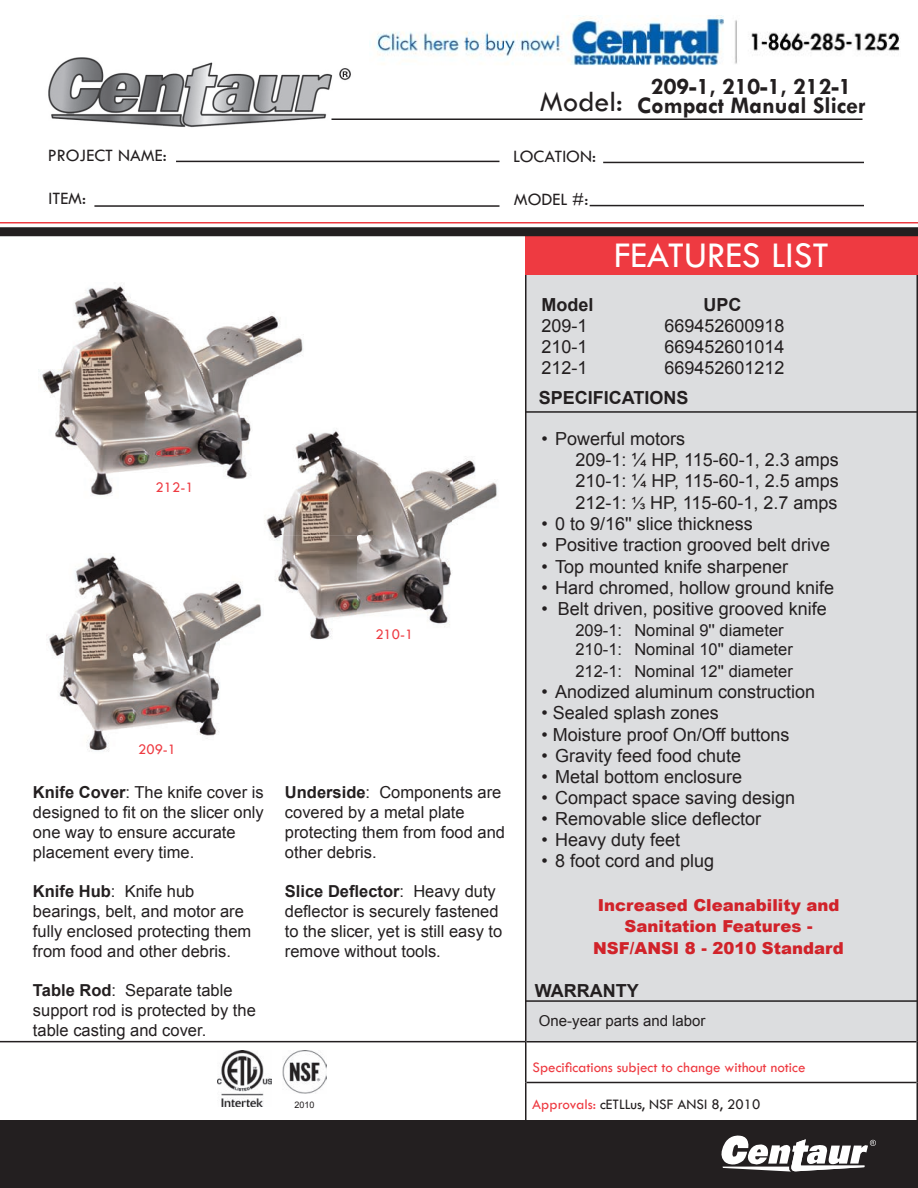
<style>
.page{position:relative;width:918px;height:1188px;background:#fff}
.page>*{position:absolute;margin:0;border:0;box-sizing:border-box;transform-origin:0 0}
.t1{font:37.5px "Tw Cen";color:#fff}
.t2{font:30px "Tw Cen";color:#231f20}
.t3{font:700 24px/19.5px "Tw Cen";color:#231f20;text-align:center}
.t4{font:18px/21.1px "Arial";color:#231f20}
.t5{font:18px "Tw Cen";color:#231f20}
.t6{font:700 18px "Arial";color:#231f20}
.t7{font:16.5px/19.8px "Arial";color:#231f20}
.t8{font:900 16.5px/21.8px "Arial";color:#d1232a;text-align:center}
.t9{font:15px "Tw Cen";color:#ee3a41}
.t10{font:15px "Tw Cen";color:#231f20}
.t11{font:15px "Arial";color:#231f20}
.t12{font:9px "Arial";color:#231f20}
.s1{font-weight:700}
.s2{font-size:16.5px}
.s3{color:#ee3a41}
</style>
<div class="page">
<div style="left:525px;top:272px;width:393px;height:770px;background:#dcdddf"></div>
<img style="left:48px;top:57px;width:303px;height:71px">
<hr style="left:332px;top:118px;width:530px;height:2px;background:#231f20">
<div style="left:0;top:1120px;width:918px;height:68px;background:#231f20"></div>
<hr style="left:526px;top:1041px;width:390px;height:2px;background:#231f20">
<hr style="left:526px;top:1082px;width:390px;height:1px;background:#231f20">
<hr style="left:525px;top:274px;width:1px;height:768px;background:#231f20">
<hr style="left:916px;top:274px;width:2px;height:768px;background:#231f20">
<hr style="left:525px;top:1042px;width:1px;height:40px;background:#231f20">
<hr style="left:916px;top:1042px;width:2px;height:40px;background:#231f20">
<hr style="left:525px;top:1082px;width:1px;height:40px;background:#231f20">
<hr style="left:916px;top:1082px;width:2px;height:40px;background:#231f20">
<hr style="left:176px;top:161px;width:323px;height:1px;background:#231f20">
<hr style="left:0;top:222px;width:918px;height:2px;background:#ee3a41">
<hr style="left:94px;top:205px;width:406px;height:2px;background:#231f20">
<hr style="left:603px;top:162px;width:261px;height:1px;background:#231f20">
<hr style="left:590px;top:205px;width:274px;height:1px;background:#231f20">
<div style="left:525px;top:232px;width:393px;height:42px;background:#ee3a41"></div>
<div style="left:0;top:227px;width:918px;height:9px;background:#231f20"></div>
<hr style="left:0;top:1041px;width:525px;height:1px;background:#231f20">
<svg style="left:721px;top:1135px;width:155px;height:37px"></svg>
<hr style="left:525px;top:411px;width:393px;height:2px;background:#231f20">
<hr style="left:526px;top:1000px;width:392px;height:2px;background:#231f20">
<img style="left:217px;top:1050px;width:54px;height:57px">
<img style="left:283px;top:1050px;width:43px;height:44px">
<img style="left:39px;top:285px;width:264px;height:211px">
<img style="left:264px;top:431px;width:233px;height:209px">
<img style="left:264px;top:428px;width:42px;height:71px">
<img style="left:46px;top:555px;width:216px;height:197px">
<img style="left:369px;top:16px;width:531px;height:50px">
<p class="t5" style="left:48px;top:144px;width:120px">PROJECT NAME:</p>
<p class="t5" style="left:49px;top:187px;width:39px">ITEM:</p>
<p class="t9" style="left:156px;top:478px;width:40px">212-1</p>
<p class="t9" style="left:138px;top:740px;width:40px">209-1</p>
<p class="t7" style="left:33px;top:783px;width:232px"><span class="s1">Knife Cover</span>: The knife cover is designed to fit on the slicer only one way to ensure accurate placement every time.</p>
<p class="t7" style="left:33px;top:882px;width:220px"><span class="s1">Knife Hub</span>: Knife hub bearings, belt, and motor are fully enclosed protecting them from food and other debris.</p>
<p class="t7" style="left:33px;top:981px;width:224px"><span class="s1">Table Rod</span>: Separate table support rod is protected by the table casting and cover.</p>
<h2 class="t2" style="left:540px;top:83px;width:84px">Model:</h2>
<p class="t5" style="left:513px;top:145px;width:85px">LOCATION:</p>
<p class="t5" style="left:514px;top:188px;width:76px">MODEL #:</p>
<h3 class="t3" style="left:637px;top:76px;width:230px">209-1, 210-1, 212-1<br>Compact Manual Slicer</h3>
<p class="t9" style="left:375px;top:626px;width:40px">210-1</p>
<p class="t7" style="left:285px;top:783px;width:222px"><span class="s1">Underside</span>: Components are covered by a metal plate protecting them from food and other debris.</p>
<p class="t7" style="left:285px;top:882px;width:219px"><span class="s1">Slice Deflector</span>: Heavy duty deflector is securely fastened to the slicer, yet is still easy to remove without tools.</p>
<p class="t12" style="left:294px;top:1099px;width:22px">2010</p>
<h1 class="t1" style="left:614px;top:232px;width:216px">FEATURES LIST</h1>
<p class="t6" style="left:542px;top:293px;width:54px">Model</p>
<p class="t6" style="left:704px;top:293px;width:39px">UPC</p>
<p class="t4" style="left:542px;top:315px;width:48px">209-1</p>
<p class="t4" style="left:665px;top:315px;width:122px">669452600918</p>
<p class="t4" style="left:542px;top:336px;width:48px">210-1</p>
<p class="t4" style="left:665px;top:336px;width:122px">669452601014</p>
<p class="t4" style="left:542px;top:357px;width:48px">212-1</p>
<p class="t4" style="left:665px;top:357px;width:122px">669452601212</p>
<p class="t6" style="left:539px;top:386px;width:151px">SPECIFICATIONS</p>
<p class="t4" style="left:575px;top:429px;width:265px;text-indent:-34px">• Powerful motors<br>209-1: ¼ HP, 115-60-1, 2.3 amps<br>210-1: ¼ HP, 115-60-1, 2.5 amps<br>212-1: <span class="s2">⅓</span> HP, 115-60-1, 2.7 amps</p>
<p class="t4" style="left:542px;top:513px;width:213px">• 0 to 9/16'' slice thickness</p>
<p class="t4" style="left:542px;top:534px;width:290px">• Positive traction grooved belt drive</p>
<p class="t4" style="left:542px;top:556px;width:248px">• Top mounted knife sharpener</p>
<p class="t4" style="left:542px;top:577px;width:294px">• Hard chromed, hollow ground knife</p>
<p class="t4" style="left:542px;top:598px;width:287px">• Belt driven, positive grooved knife</p>
<p class="t7" style="left:575px;top:620px;width:219px">209-1: Nominal 9'' diameter<br>210-1: Nominal 10'' diameter</p>
<p class="t7" style="left:575px;top:661px;width:219px">212-1: Nominal 12'' diameter</p>
<p class="t4" style="left:542px;top:681px;width:275px">• Anodized aluminum construction</p>
<p class="t4" style="left:542px;top:702px;width:179px">• Sealed splash zones</p>
<p class="t4" style="left:542px;top:724px;width:250px">• Moisture proof On/Off buttons</p>
<p class="t4" style="left:542px;top:745px;width:201px">• Gravity feed food chute</p>
<p class="t4" style="left:542px;top:766px;width:202px">• Metal bottom enclosure</p>
<p class="t4" style="left:542px;top:787px;width:255px">• Compact space saving design</p>
<p class="t4" style="left:542px;top:808px;width:221px">• Removable slice deflector</p>
<p class="t4" style="left:542px;top:829px;width:140px">• Heavy duty feet</p>
<p class="t4" style="left:542px;top:851px;width:174px">• 8 foot cord and plug</p>
<p class="t8" style="left:593px;top:893px;width:252px">Increased Cleanability and<br>Sanitation Features -<br>NSF/ANSI 8 - 2010 Standard</p>
<p class="t6" style="left:535px;top:978px;width:105px">WARRANTY</p>
<p class="t11" style="left:539px;top:1011px;width:168px">One-year parts and labor</p>
<p class="t9" style="left:532px;top:1059px;width:275px">Specifications subject to change without notice</p>
<p class="t10" style="left:532px;top:1095px;width:230px"><span class="s3">Approvals:</span> cETLLus, NSF ANSI 8, 2010</p>
</div>
